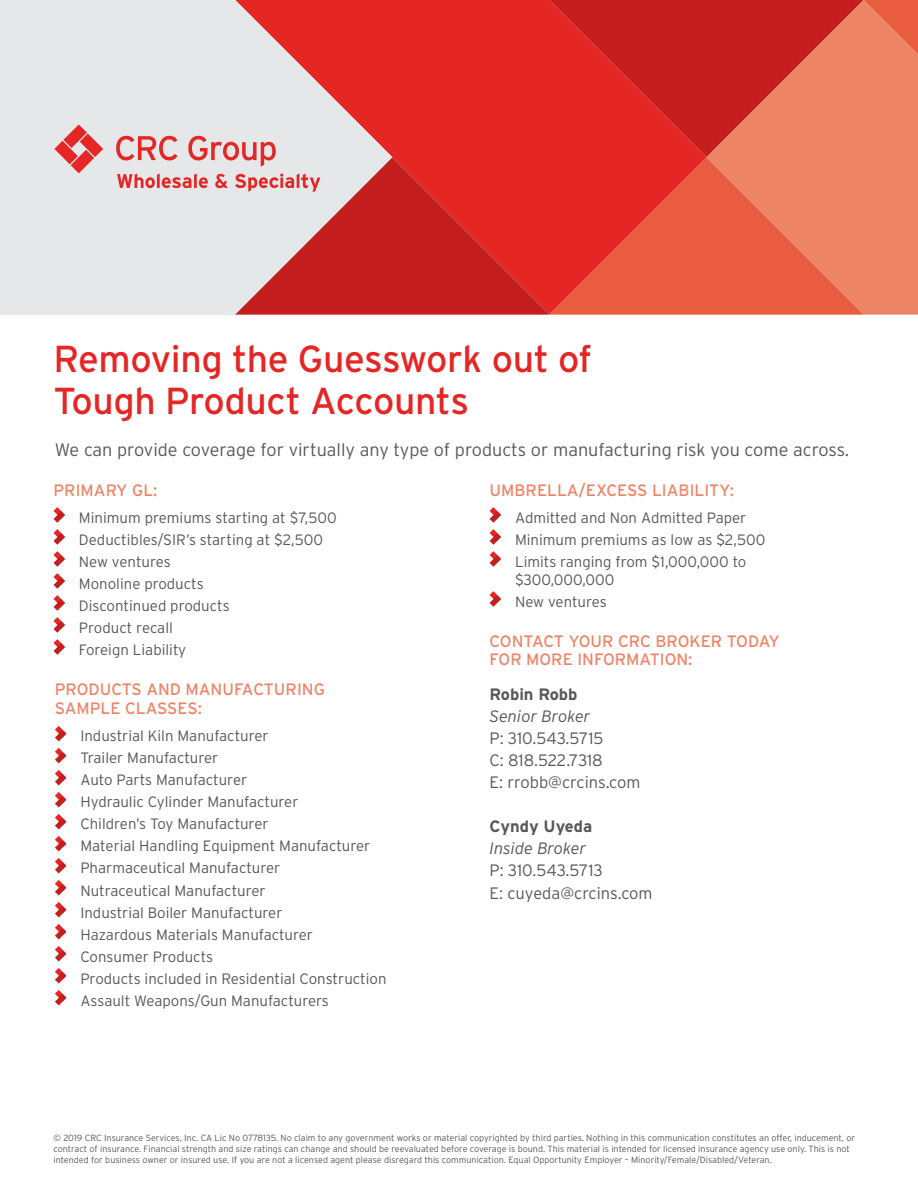
<style>
.page{position:relative;width:918px;height:1188px;background:#fff}
.page>*{position:absolute;margin:0;border:0;box-sizing:border-box;transform-origin:0 0}
.t1{font:37.5px/42px "Interstate";letter-spacing:-.01em;color:#e42625}
.t2{font:300 18px "Interstate";color:#57585a}
.Paragraph_Style_3{font:16.5px/18px "Interstate";color:#ee8466}
.Body_Bullet_point{font:300 16.5px "Interstate";color:#57585a}
.Body_Bullet_point-2{font:italic 300 16.5px "Interstate";color:#57585a}
.Body_Bullet_point-3{font:700 16.5px "Interstate";color:#57585a}
.Body_Bullet_point-4{font:300 15px/18px "Interstate";color:#57585a}
.t3{font:300 9px/10.8px "Interstate";color:#57585a}
</style>
<div class="page">
<svg style="left:392px;top:0;width:315px;height:314px;background:#e5332b"></svg>
<svg style="left:549px;top:0;width:158px;height:157px;background:#d42222"></svg>
<svg style="left:392px;top:157px;width:157px;height:158px;background:#d42322"></svg>
<svg style="left:707px;top:0;width:211px;height:315px;background:#e56951"></svg>
<svg style="left:0;top:0;width:392px;height:315px;background:#dfa4a5"></svg>
<svg style="left:0;top:0;width:320px;height:192px;background:#e5d1d2"></svg>
<svg style="left:53px;top:507px;width:12px;height:16px"></svg>
<svg style="left:53px;top:529px;width:12px;height:16px"></svg>
<svg style="left:53px;top:551px;width:12px;height:16px"></svg>
<svg style="left:53px;top:573px;width:12px;height:16px"></svg>
<svg style="left:53px;top:595px;width:12px;height:16px"></svg>
<svg style="left:53px;top:617px;width:12px;height:16px"></svg>
<svg style="left:53px;top:639px;width:12px;height:16px"></svg>
<svg style="left:490px;top:507px;width:11px;height:16px"></svg>
<svg style="left:490px;top:529px;width:11px;height:16px"></svg>
<svg style="left:490px;top:551px;width:11px;height:16px"></svg>
<svg style="left:490px;top:591px;width:11px;height:16px"></svg>
<svg style="left:55px;top:726px;width:11px;height:15px"></svg>
<svg style="left:55px;top:748px;width:11px;height:15px"></svg>
<svg style="left:55px;top:770px;width:11px;height:15px"></svg>
<svg style="left:55px;top:792px;width:11px;height:15px"></svg>
<svg style="left:55px;top:814px;width:11px;height:15px"></svg>
<svg style="left:55px;top:836px;width:11px;height:15px"></svg>
<svg style="left:55px;top:858px;width:11px;height:15px"></svg>
<svg style="left:55px;top:880px;width:11px;height:16px"></svg>
<svg style="left:55px;top:902px;width:11px;height:16px"></svg>
<svg style="left:55px;top:924px;width:11px;height:16px"></svg>
<svg style="left:55px;top:946px;width:11px;height:16px"></svg>
<svg style="left:55px;top:968px;width:11px;height:16px"></svg>
<svg style="left:55px;top:990px;width:11px;height:16px"></svg>
<p class="t1" style="left:53px;top:338px;width:540px">Removing the Guesswork out of<br>Tough Product Accounts</p>
<p class="t2" style="left:55px;top:439px;width:796px">We can provide coverage for virtually any type of products or manufacturing risk you come across.</p>
<p class="Paragraph_Style_3" style="left:53px;top:481px;width:105px">PRIMARY GL:</p>
<p class="Body_Bullet_point-4" style="left:79px;top:508px;width:259px">Minimum premiums starting at $7,500</p>
<p class="Body_Bullet_point-4" style="left:79px;top:530px;width:246px">Deductibles/SIR’s starting at $2,500</p>
<p class="Body_Bullet_point-4" style="left:79px;top:552px;width:93px">New ventures</p>
<p class="Body_Bullet_point-4" style="left:79px;top:574px;width:126px">Monoline products</p>
<p class="Body_Bullet_point-4" style="left:79px;top:596px;width:152px">Discontinued products</p>
<p class="Body_Bullet_point-4" style="left:79px;top:618px;width:95px">Product recall</p>
<p class="Body_Bullet_point-4" style="left:79px;top:640px;width:109px">Foreign Liability</p>
<p class="Paragraph_Style_3" style="left:55px;top:679px;width:271px;line-height:19.5px">PRODUCTS AND MANUFACTURING<br>SAMPLE CLASSES:</p>
<p class="Body_Bullet_point-4" style="left:80px;top:727px;width:190px">Industrial Kiln Manufacturer</p>
<p class="Body_Bullet_point-4" style="left:80px;top:749px;width:139px">Trailer Manufacturer</p>
<p class="Body_Bullet_point-4" style="left:80px;top:771px;width:168px">Auto Parts Manufacturer</p>
<p class="Body_Bullet_point-4" style="left:80px;top:793px;width:220px">Hydraulic Cylinder Manufacturer</p>
<p class="Body_Bullet_point-4" style="left:80px;top:815px;width:190px">Children’s Toy Manufacturer</p>
<p class="Body_Bullet_point-4" style="left:80px;top:837px;width:291px">Material Handling Equipment Manufacturer</p>
<p class="Body_Bullet_point-4" style="left:80px;top:859px;width:201px">Pharmaceutical Manufacturer</p>
<p class="Body_Bullet_point-4" style="left:80px;top:881px;width:187px">Nutraceutical Manufacturer</p>
<p class="Body_Bullet_point-4" style="left:80px;top:903px;width:204px">Industrial Boiler Manufacturer</p>
<p class="Body_Bullet_point-4" style="left:80px;top:925px;width:234px">Hazardous Materials Manufacturer</p>
<p class="Body_Bullet_point-4" style="left:80px;top:947px;width:134px">Consumer Products</p>
<p class="Body_Bullet_point-4" style="left:80px;top:969px;width:308px">Products included in Residential Construction</p>
<p class="Body_Bullet_point-4" style="left:80px;top:991px;width:250px">Assault Weapons/Gun Manufacturers</p>
<p class="Paragraph_Style_3" style="left:490px;top:481px;width:246px">UMBRELLA/EXCESS LIABILITY:</p>
<p class="Body_Bullet_point-4" style="left:515px;top:508px;width:233px">Admitted and Non Admitted Paper</p>
<p class="Body_Bullet_point-4" style="left:515px;top:530px;width:252px">Minimum premiums as low as $2,500</p>
<p class="Body_Bullet_point-4" style="left:515px;top:552px;width:233px">Limits ranging from $1,000,000 to $300,000,000</p>
<p class="Body_Bullet_point-4" style="left:515px;top:592px;width:93px">New ventures</p>
<p class="Paragraph_Style_3" style="left:490px;top:632px;width:292px">CONTACT YOUR CRC BROKER TODAY<br>FOR MORE INFORMATION:</p>
<p class="Body_Bullet_point-3" style="left:490px;top:685px;width:89px">Robin Robb</p>
<p class="Body_Bullet_point-2" style="left:490px;top:707px;width:103px">Senior Broker</p>
<p class="Body_Bullet_point" style="left:490px;top:729px;width:116px">P: 310.543.5715</p>
<p class="Body_Bullet_point" style="left:490px;top:751px;width:115px">C: 818.522.7318</p>
<p class="Body_Bullet_point" style="left:490px;top:773px;width:152px">E: rrobb@crcins.com</p>
<p class="Body_Bullet_point-3" style="left:490px;top:817px;width:104px">Cyndy Uyeda</p>
<p class="Body_Bullet_point-2" style="left:490px;top:839px;width:98px">Inside Broker</p>
<p class="Body_Bullet_point" style="left:490px;top:861px;width:115px">P: 310.543.5713</p>
<p class="Body_Bullet_point" style="left:490px;top:883px;width:165px">E: cuyeda@crcins.com</p>
<p class="t3" style="left:53px;top:1133px;width:803px">© 2019 CRC Insurance Services, Inc. CA Lic No 0778135. No claim to any government works or material copyrighted by third parties. Nothing in this communication constitutes an offer, inducement, or contract of insurance. Financial strength and size ratings can change and should be reevaluated before coverage is bound. This material is intended for licensed insurance agency use only. This is not intended for business owner or insured use. If you are not a licensed agent please disregard this communication. Equal Opportunity Employer – Minority/Female/Disabled/Veteran.</p>
</div>
